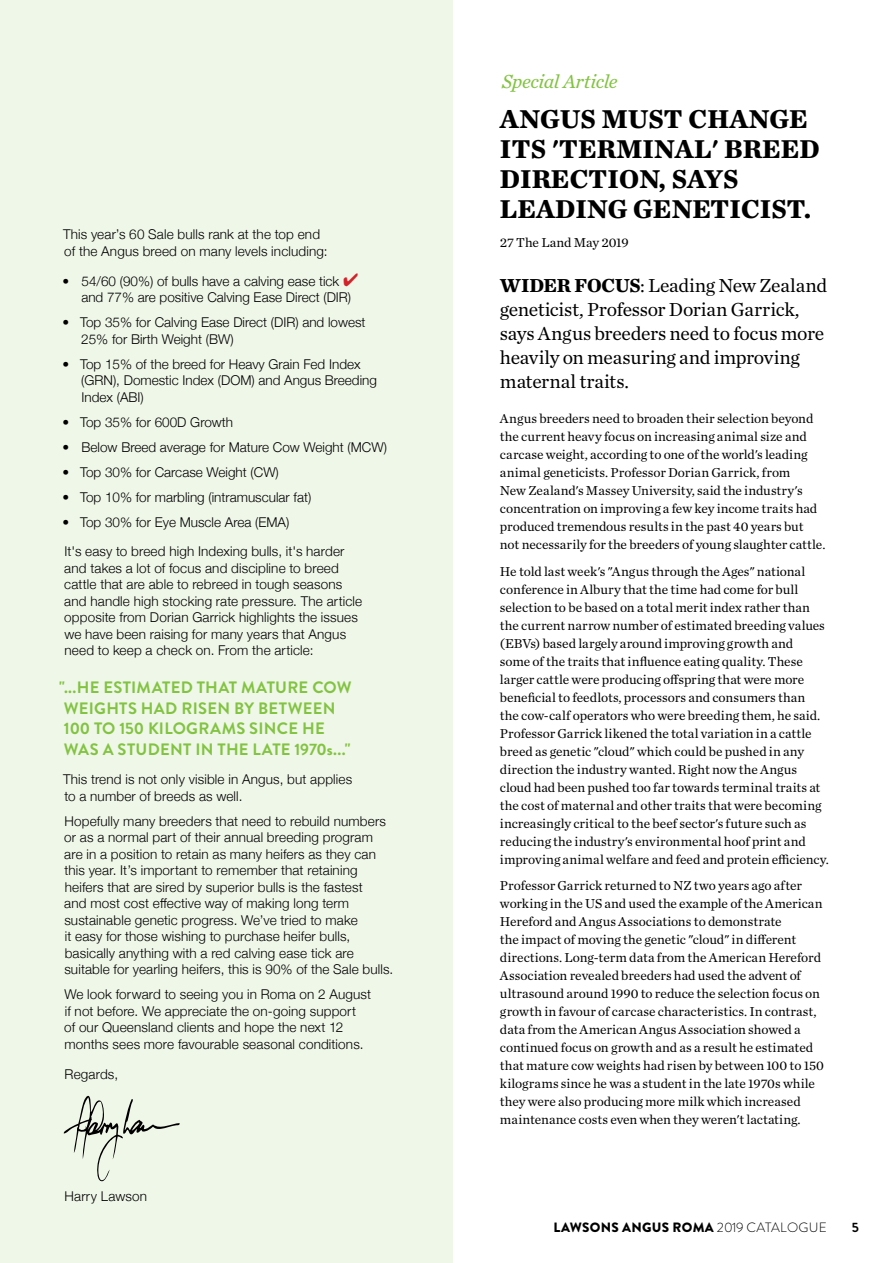
<style>
.page{position:relative;width:893px;height:1263px;background:#fff}
.page>*{position:absolute;margin:0;border:0;box-sizing:border-box;transform-origin:0 0}
.t1{font:700 27px/30px "Chronicle Text G2";color:#000}
.t2{font:19.65px/24px "Chronicle Text G1";letter-spacing:-.01em;color:#000}
.t3{font:italic 19.65px "Chronicle Text G2";letter-spacing:-.02em;color:#82c341}
.t4{font:700 16.5px/20.7px "Brandon Grotesque";letter-spacing:.015em;color:#82c341}
.t5{font:13.5px/18px "Chronicle Text G1";color:#000}
.t6{font:300 13.5px/16.5px "Helvetica Neue";letter-spacing:.01em;color:#000}
.t7{font:900 13.5px "Brandon Grotesque";letter-spacing:.02em;color:#000}
.t8{font:700 13.5px "Brandon Grotesque";color:#000}
.s1{color:#d2232a}
.s2{font-family:"Chronicle Text G2";font-weight:700}
.s3{font-weight:300}
</style>
<div class="page">
<div style="left:0;top:0;width:452px;height:1263px;background:#eff7e8"></div>
<svg style="left:64px;top:1095px;width:116px;height:87px"></svg>
<p class="t6" style="left:63px;top:225px;width:266px">This year’s 60 Sale bulls rank at the top end of the Angus breed on many levels including:</p>
<p class="t6" style="left:81px;top:272px;width:278px;text-indent:-19px">• 54/60 (90%) of bulls have a calving ease tick <span class="s1">✔ </span>and 77% are positive Calving Ease Direct (DIR)</p>
<p class="t6" style="left:81px;top:313px;width:286px;text-indent:-19px">• Top 35% for Calving Ease Direct (DIR) and lowest<br>25% for Birth Weight (BW)</p>
<p class="t6" style="left:81px;top:355px;width:297px;text-indent:-19px">• Top 15% of the breed for Heavy Grain Fed Index (GRN), Domestic Index (DOM) and Angus Breeding<br>Index (ABI)</p>
<p class="t6" style="left:62px;top:413px;width:172px">• Top 35% for 600D Growth</p>
<p class="t6" style="left:62px;top:438px;width:326px">• Below Breed average for Mature Cow Weight (MCW)</p>
<p class="t6" style="left:62px;top:463px;width:218px">• Top 30% for Carcase Weight (CW)</p>
<p class="t6" style="left:62px;top:488px;width:250px">• Top 10% for marbling (intramuscular fat)</p>
<p class="t6" style="left:62px;top:506px;width:284px;line-height:29.2px">• Top 30% for Eye Muscle Area (EMA)<br>It's easy to breed high Indexing bulls, it's harder</p>
<p class="t6" style="left:64px;top:558px;width:299px">and takes a lot of focus and discipline to breed cattle that are able to rebreed in tough seasons and handle high stocking rate pressure. The article opposite from Dorian Garrick highlights the issues we have been raising for many years that Angus need to keep a check on. From the article:</p>
<p class="t4" style="left:59px;top:677px;width:294px">"...HE ESTIMATED THAT MATURE COW<br>WEIGHTS HAD RISEN BY BETWEEN<br>100 TO 150 KILOGRAMS SINCE HE<br>WAS A STUDENT IN THE LATE 1970s..."</p>
<p class="t6" style="left:63px;top:770px;width:291px">This trend is not only visible in Angus, but applies to a number of breeds as well.</p>
<p class="t6" style="left:64px;top:812px;width:330px">Hopefully many breeders that need to rebuild numbers or as a normal part of their annual breeding program are in a position to retain as many heifers as they can this year. It’s important to remember that retaining heifers that are sired by superior bulls is the fastest<br>and most cost effective way of making long term sustainable genetic progress. We’ve tried to make<br>it easy for those wishing to purchase heifer bulls, basically anything with a red calving ease tick are suitable for yearling heifers, this is 90% of the Sale bulls.</p>
<p class="t6" style="left:64px;top:985px;width:308px">We look forward to seeing you in Roma on 2 August if not before. We appreciate the on-going support<br>of our Queensland clients and hope the next 12 months sees more favourable seasonal conditions.</p>
<p class="t6" style="left:65px;top:1065px;width:55px">Regards,</p>
<p class="t6" style="left:65px;top:1186px;width:84px">Harry Lawson</p>
<h2 class="t3" style="left:502px;top:66px;width:117px">Special Article</h2>
<h1 class="t1" style="left:500px;top:102px;width:321px">ANGUS MUST CHANGE<br>ITS 'TERMINAL' BREED<br>DIRECTION, SAYS<br>LEADING GENETICIST.</h1>
<p class="t5" style="left:500px;top:233px;width:130px">27 The Land May 2019</p>
<h2 class="t2" style="left:500px;top:273px;width:329px"><span class="s2">WIDER FOCUS</span>: Leading New Zealand geneticist, Professor Dorian Garrick, says Angus breeders need to focus more heavily on measuring and improving maternal traits.</h2>
<p class="t5" style="left:500px;top:409px;width:327px">Angus breeders need to broaden their selection beyond the current heavy focus on increasing animal size and carcase weight, according to one of the world's leading animal geneticists. Professor Dorian Garrick, from<br>New Zealand's Massey University, said the industry's concentration on improving a few key income traits had produced tremendous results in the past 40 years but not necessarily for the breeders of young slaughter cattle.</p>
<p class="t5" style="left:500px;top:562px;width:330px">He told last week's "Angus through the Ages" national conference in Albury that the time had come for bull selection to be based on a total merit index rather than the current narrow number of estimated breeding values (EBVs) based largely around improving growth and<br>some of the traits that influence eating quality. These larger cattle were producing offspring that were more beneficial to feedlots, processors and consumers than<br>the cow-calf operators who were breeding them, he said.<br>Professor Garrick likened the total variation in a cattle breed as genetic "cloud" which could be pushed in any direction the industry wanted. Right now the Angus cloud had been pushed too far towards terminal traits at the cost of maternal and other traits that were becoming increasingly critical to the beef sector's future such as reducing the industry's environmental hoof print and improving animal welfare and feed and protein efficiency.</p>
<p class="t5" style="left:500px;top:876px;width:326px">Professor Garrick returned to NZ two years ago after working in the US and used the example of the American Hereford and Angus Associations to demonstrate<br>the impact of moving the genetic "cloud" in different directions. Long-term data from the American Hereford Association revealed breeders had used the advent of ultrasound around 1990 to reduce the selection focus on growth in favour of carcase characteristics. In contrast, data from the American Angus Association showed a continued focus on growth and as a result he estimated that mature cow weights had risen by between 100 to 150 kilograms since he was a student in the late 1970s while they were also producing more milk which increased maintenance costs even when they weren't lactating.</p>
<p class="t7" style="left:553px;top:1218px;width:275px">LAWSONS ANGUS ROMA <span class="s3">2019 CATALOGUE</span></p>
<p class="t8" style="left:852px;top:1218px;width:9px">5</p>
</div>
